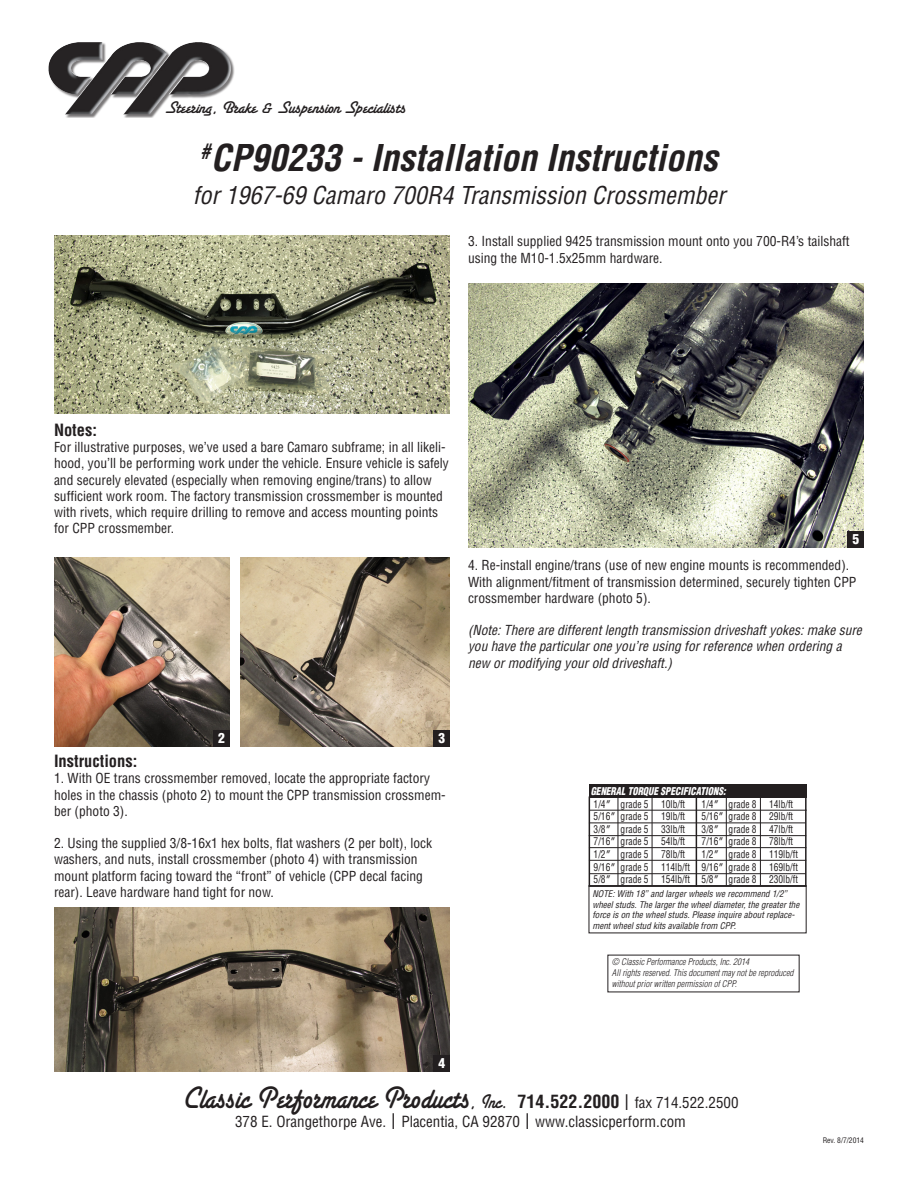
<style>
.page{position:relative;width:918px;height:1188px;background:#fff}
.page>*{position:absolute;margin:0;border:0;box-sizing:border-box;transform-origin:0 0}
.Headline{font:italic 700 condensed 36px "Helvetica";color:#231f20}
.t1{font:33px "Santa Fe Plain";letter-spacing:.005em;color:#231f20;scale:.9 1}
.Headline-2{font:italic condensed 24px "Helvetica";color:#231f20}
.t2{font:18px "Santa Fe Plain";color:#231f20}
.Subheads{font:700 condensed 16.5px "Helvetica";color:#231f20}
.t3{font:condensed 15px "Helvetica";color:#231f20}
.notes_text{font:condensed 13.5px/16.2px "Helvetica";color:#231f20}
.notes_text-2{font:italic condensed 13.5px/16.2px "Helvetica";color:#231f20}
.t4{font:900 condensed 13.5px "Helvetica";color:#fff}
.Parts_List{font:condensed 10.5px "Helvetica";color:#231f20;scale:.9 1}
.Subheads-2{font:italic 900 condensed 10.5px "Helvetica";color:#fff;scale:.9 1}
.t5{font:italic condensed 9px/10.8px "Helvetica";color:#231f20}
.t6{font:italic 300 condensed 9px/10.8px "Helvetica";color:#231f20}
.t7{font:condensed 7.5px "Helvetica";color:#231f20}
.s1{font-stretch:normal}
.s2{font-size:21px}
.s3{font-family:"Helvetica";font-weight:700;font-stretch:condensed;font-size:18px}
.s4{font-family:"Helvetica";font-stretch:condensed;font-size:21px}
.s5{font-family:"Helvetica";font-stretch:condensed;font-size:15px}
</style>
<div class="page">
<div style="left:49px;top:43px;width:186px;height:75px;background:#231f20;opacity:.6"></div>
<img style="left:129px;top:42px;width:68px;height:65px">
<div style="left:589px;top:796px;width:218px;height:91px;border:2px solid #231f20"></div>
<hr style="left:696px;top:797px;width:1px;height:90px;background:#231f20">
<hr style="left:589px;top:810px;width:218px;height:1px;background:#231f20">
<hr style="left:589px;top:823px;width:217px;height:1px;background:#231f20">
<hr style="left:589px;top:835px;width:217px;height:1px;background:#231f20">
<hr style="left:589px;top:847px;width:217px;height:1px;background:#231f20">
<hr style="left:589px;top:860px;width:217px;height:1px;background:#231f20">
<hr style="left:589px;top:873px;width:217px;height:1px;background:#231f20">
<hr style="left:618px;top:797px;width:1px;height:89px;background:#231f20">
<hr style="left:652px;top:797px;width:1px;height:89px;background:#231f20">
<hr style="left:726px;top:797px;width:1px;height:88px;background:#231f20">
<hr style="left:760px;top:797px;width:1px;height:88px;background:#231f20">
<div style="left:589px;top:784px;width:218px;height:14px;background:#231f20"></div>
<div style="left:589px;top:885px;width:218px;height:48px;border:1px solid #231f20"></div>
<img style="left:54px;top:235px;width:396px;height:179px">
<img style="left:54px;top:557px;width:176px;height:189px">
<img style="left:241px;top:557px;width:209px;height:189px">
<div style="left:213px;top:730px;width:17px;height:16px;background:#231f20"></div>
<div style="left:434px;top:730px;width:16px;height:16px;background:#231f20"></div>
<img style="left:54px;top:907px;width:396px;height:164px">
<img style="left:468px;top:284px;width:396px;height:263px">
<div style="left:433px;top:1055px;width:17px;height:17px;background:#231f20"></div>
<div style="left:847px;top:531px;width:17px;height:17px;background:#231f20"></div>
<p class="t2" style="left:165px;top:96px;width:243px">Steering, Brake &amp; Suspension Specialists</p>
<p class="Headline" style="left:200px;top:136px;width:519px"><sup>#</sup>CP90233 - Installation Instructions</p>
<p class="Headline-2" style="left:193px;top:181px;width:534px">for 1967-69 Camaro 700R4 Transmission Crossmember</p>
<p class="notes_text" style="left:468px;top:233px;width:383px">3. Install supplied 9425 transmission mount onto you 700-R4’s tailshaft using the M10-1.5x25mm hardware.</p>
<p class="Subheads" style="left:54px;top:420px;width:45px">Notes:</p>
<p class="notes_text" style="left:54px;top:439px;width:396px">For illustrative purposes, we’ve used a bare Camaro subframe; in all likeli&shy;hood, you’ll be performing work under the vehicle. Ensure vehicle is safely and securely elevated (especially when removing engine/trans) to allow sufficient work room. The factory transmission crossmember is mounted with rivets, which require drilling to remove and access mounting points for CPP crossmember.</p>
<p class="t4" style="left:852px;top:531px;width:8px">5</p>
<p class="notes_text" style="left:468px;top:557px;width:390px">4. Re-install engine/trans (use of new engine mounts is recommended).<br>With alignment/fitment of transmission determined, securely tighten CPP crossmember hardware (photo 5).</p>
<p class="notes_text-2" style="left:468px;top:622px;width:395px">(Note: There are different length transmission driveshaft yokes: make sure you have the particular one you’re using for reference when ordering a new or modifying your old driveshaft.)</p>
<p class="t4" style="left:218px;top:729px;width:8px">2</p>
<p class="t4" style="left:438px;top:729px;width:8px">3</p>
<p class="Subheads" style="left:54px;top:751px;width:85px">Instructions:</p>
<p class="notes_text" style="left:54px;top:770px;width:393px">1. With OE trans crossmember removed, locate the appropriate factory holes in the chassis (photo 2) to mount the CPP transmission crossmem&shy;ber (photo 3).</p>
<p class="notes_text" style="left:54px;top:835px;width:380px">2. Using the supplied 3/8-16x1 hex bolts, flat washers (2 per bolt), lock washers, and nuts, install crossmember (photo 4) with transmission mount platform facing toward the “front” of vehicle (CPP decal facing rear). Leave hardware hand tight for now.</p>
<p class="Subheads-2" style="left:591px;top:785px;width:151px">GENERAL TORQUE SPECIFICATIONS:</p>
<p class="Parts_List" style="left:594px;top:797px;width:103px">1/4<span class="s1">″</span> grade 5 10lb/ft</p>
<p class="Parts_List" style="left:702px;top:797px;width:103px">1/4<span class="s1">″</span> grade 8 14lb/ft</p>
<p class="Parts_List" style="left:594px;top:810px;width:103px">5/16<span class="s1">″</span> grade 5 19lb/ft</p>
<p class="Parts_List" style="left:702px;top:810px;width:103px">5/16<span class="s1">″</span> grade 8 29lb/ft</p>
<p class="Parts_List" style="left:594px;top:822px;width:103px">3/8<span class="s1">″</span> grade 5 33lb/ft</p>
<p class="Parts_List" style="left:702px;top:822px;width:103px">3/8<span class="s1">″</span> grade 8 47lb/ft</p>
<p class="Parts_List" style="left:594px;top:835px;width:103px">7/16<span class="s1">″</span> grade 5 54lb/ft</p>
<p class="Parts_List" style="left:702px;top:835px;width:103px">7/16<span class="s1">″</span> grade 8 78lb/ft</p>
<p class="Parts_List" style="left:594px;top:848px;width:103px">1/2<span class="s1">″</span> grade 5 78lb/ft</p>
<p class="Parts_List" style="left:702px;top:848px;width:109px">1/2<span class="s1">″</span> grade 8 119lb/ft</p>
<p class="Parts_List" style="left:594px;top:860px;width:229px">9/16<span class="s1">″</span> grade 5 114lb/ft 9/16<span class="s1">″</span> grade 8 169lb/ft</p>
<p class="Parts_List" style="left:594px;top:873px;width:229px">5/8<span class="s1">″</span> grade 5 154lb/ft 5/8<span class="s1">″</span> grade 8 230lb/ft</p>
<p class="t5" style="left:592px;top:888px;width:209px">NOTE: With 18” and larger wheels we recommend 1/2” wheel studs. The larger the wheel diameter, the greater the force is on the wheel studs. Please inquire about replace&shy;ment wheel stud kits available from CPP.</p>
<p class="t6" style="left:612px;top:957px;width:139px">© Classic Performance Products, Inc. 2014</p>
<p class="t6" style="left:612px;top:967px;width:183px">All rights reserved. This document may not be reproduced without prior written permission of CPP.</p>
<p class="t4" style="left:438px;top:1055px;width:8px">4</p>
<p class="t1" style="left:182px;top:1077px;width:619px">Classic Performance Products<span class="s2">, Inc.</span> <span class="s3">714.522.2000</span> <span class="s4">|</span> <span class="s5">fax 714.522.2500</span></p>
<p class="t3" style="left:235px;top:1112px;width:452px">378 E. Orangethorpe Ave. <span class="s2">|</span> Placentia, CA 92870 <span class="s2">|</span> www.classicperform.com</p>
<p class="t7" style="left:823px;top:1135px;width:43px">Rev. 8/7/2014</p>
</div>
